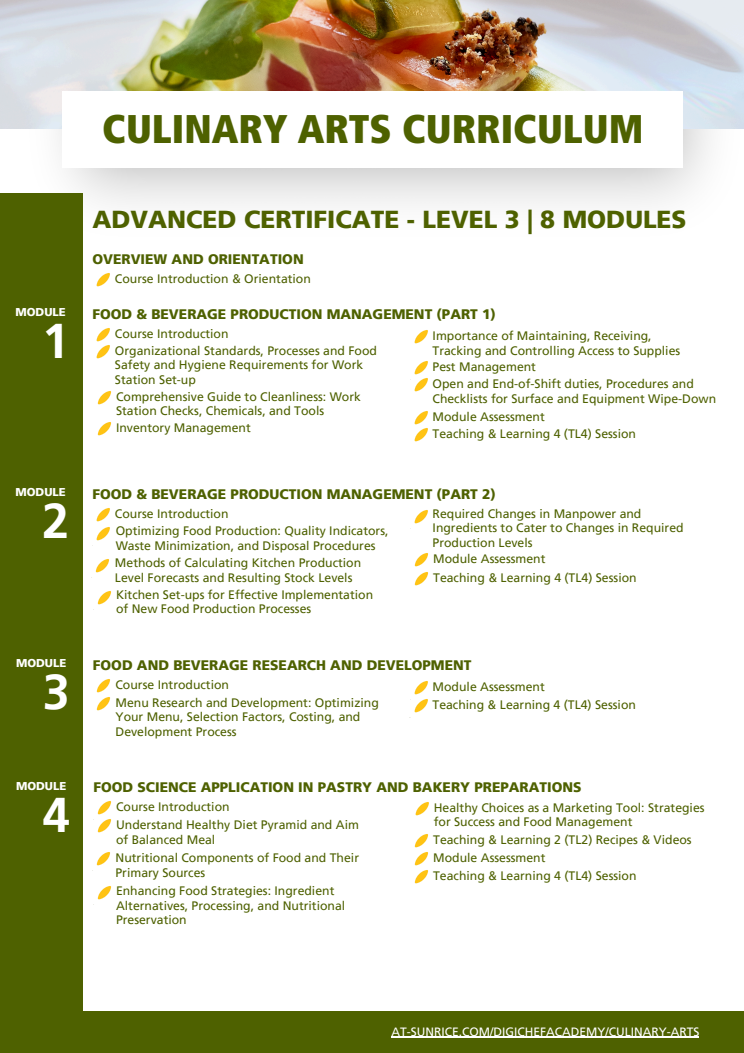
<style>
.page{position:relative;width:744px;height:1053px;background:#fff}
.page>*{position:absolute;margin:0;border:0;box-sizing:border-box;transform-origin:0 0}
.t1{font:700 48.56px "Frutiger LT Pro";color:#fff}
.t2{font:900 condensed 40px "Frutiger LT Std";color:#4e6100}
.t3{font:900 24.48px "Frutiger LT Pro";color:#4e6100}
.t4{font:900 13.76px "Frutiger LT Pro";color:#4e6100}
.t5{font:12.24px/14.5px "Frutiger LT Pro";color:#4e6100}
.t6{font:12px "Frutiger LT Pro";color:#fff}
.t7{font:900 11.32px "Frutiger LT Pro";color:#fff}
</style>
<div class="page">
<div style="left:0;top:1010px;width:744px;height:42px;background:#4e6100"></div>
<div style="left:0;top:193px;width:83px;height:839px;background:#4e6100"></div>
<img style="left:0;top:0;width:744px;height:128px">
<div style="left:62px;top:91px;width:620px;height:76px;background:#fff"></div>
<img style="left:96px;top:273px;width:14px;height:14px">
<img style="left:96px;top:328px;width:14px;height:13px">
<img style="left:96px;top:341px;width:14px;height:18px">
<img style="left:414px;top:330px;width:14px;height:14px">
<img style="left:414px;top:361px;width:14px;height:13px">
<img style="left:414px;top:411px;width:14px;height:13px">
<img style="left:414px;top:424px;width:14px;height:18px">
<img style="left:96px;top:508px;width:14px;height:14px">
<img style="left:414px;top:510px;width:14px;height:14px">
<img style="left:96px;top:527px;width:14px;height:14px">
<img style="left:95px;top:559px;width:14px;height:14px">
<img style="left:97px;top:591px;width:14px;height:14px">
<img style="left:414px;top:553px;width:14px;height:14px">
<img style="left:414px;top:572px;width:14px;height:14px">
<img style="left:96px;top:679px;width:14px;height:14px">
<img style="left:96px;top:697px;width:14px;height:14px">
<img style="left:414px;top:681px;width:14px;height:14px">
<img style="left:410px;top:699px;width:18px;height:14px">
<img style="left:97px;top:801px;width:14px;height:14px">
<img style="left:93px;top:819px;width:18px;height:14px">
<img style="left:97px;top:886px;width:14px;height:14px">
<img style="left:96px;top:852px;width:14px;height:14px">
<img style="left:415px;top:802px;width:14px;height:14px">
<img style="left:414px;top:834px;width:14px;height:14px">
<img style="left:414px;top:852px;width:14px;height:14px">
<img style="left:414px;top:870px;width:14px;height:14px">
<img style="left:97px;top:391px;width:14px;height:14px">
<img style="left:410px;top:374px;width:18px;height:18px">
<img style="left:97px;top:422px;width:14px;height:14px">
<hr style="left:391px;top:1036px;width:308px;height:1px;background:#fff">
<p class="t2" style="left:102px;top:113px;width:543px">CULINARY ARTS CURRICULUM</p>
<p class="t3" style="left:92px;top:204px;width:596px">ADVANCED CERTIFICATE - LEVEL 3 | 8 MODULES</p>
<p class="t4" style="left:92px;top:250px;width:213px">OVERVIEW AND ORIENTATION</p>
<p class="t5" style="left:115px;top:271px;width:197px">Course Introduction &amp; Orientation</p>
<p class="t7" style="left:16px;top:305px;width:52px">MODULE</p>
<p class="t4" style="left:92px;top:305px;width:405px">FOOD &amp; BEVERAGE PRODUCTION MANAGEMENT (PART 1)</p>
<p class="t1" style="left:42px;top:311px;width:29px">1</p>
<h2 class="t5" style="left:115px;top:326px;width:115px">Course Introduction</h2>
<p class="t5" style="left:433px;top:328px;width:249px">Importance of Maintaining, Receiving,<br>Tracking and Controlling Access to Supplies</p>
<h3 class="t5" style="left:433px;top:360px;width:105px">Pest Management</h3>
<p class="t5" style="left:433px;top:409px;width:114px">Module Assessment</p>
<p class="t5" style="left:433px;top:426px;width:205px">Teaching &amp; Learning 4 (TL4) Session</p>
<p class="t5" style="left:115px;top:343px;width:263px">Organizational Standards, Processes and Food<br>Safety and Hygiene Requirements for Work<br>Station Set-up</p>
<p class="t5" style="left:433px;top:376px;width:285px">Open and End-of-Shift duties, Procedures and<br>Checklists for Surface and Equipment Wipe-Down</p>
<p class="t5" style="left:116px;top:389px;width:246px">Comprehensive Guide to Cleanliness: Work<br>Station Checks, Chemicals, and Tools</p>
<p class="t5" style="left:116px;top:420px;width:136px">Inventory Management</p>
<p class="t7" style="left:16px;top:485px;width:52px">MODULE</p>
<p class="t1" style="left:42px;top:491px;width:29px">2</p>
<p class="t5" style="left:433px;top:506px;width:253px">Required Changes in Manpower and<br>Ingredients to Cater to Changes in Required<br>Production Levels</p>
<p class="t4" style="left:92px;top:485px;width:405px">FOOD &amp; BEVERAGE PRODUCTION MANAGEMENT (PART 2)</p>
<p class="t5" style="left:115px;top:506px;width:115px">Course Introduction</p>
<p class="t5" style="left:116px;top:523px;width:274px;line-height:14.6px">Optimizing Food Production: Quality Indicators,<br>Waste Minimization, and Disposal Procedures</p>
<p class="t5" style="left:115px;top:555px;width:248px;line-height:14.6px">Methods of Calculating Kitchen Production<br>Level Forecasts and Resulting Stock Levels</p>
<p class="t5" style="left:116px;top:587px;width:259px">Kitchen Set-ups for Effective Implementation of New Food Production Processes</p>
<p class="t5" style="left:433px;top:551px;width:114px">Module Assessment</p>
<p class="t5" style="left:433px;top:570px;width:205px">Teaching &amp; Learning 4 (TL4) Session</p>
<h3 class="t7" style="left:16px;top:656px;width:52px">MODULE</h3>
<p class="t1" style="left:43px;top:662px;width:29px">3</p>
<p class="t7" style="left:16px;top:778px;width:52px">MODULE</p>
<p class="t1" style="left:43px;top:784px;width:29px">4</p>
<p class="t4" style="left:93px;top:656px;width:380px">FOOD AND BEVERAGE RESEARCH AND DEVELOPMENT</p>
<p class="t5" style="left:116px;top:677px;width:115px">Course Introduction</p>
<p class="t5" style="left:433px;top:679px;width:114px">Module Assessment</p>
<p class="t5" style="left:116px;top:695px;width:265px">Menu Research and Development: Optimizing<br>Your Menu, Selection Factors, Costing, and<br>Development Process</p>
<p class="t5" style="left:433px;top:697px;width:205px">Teaching &amp; Learning 4 (TL4) Session</p>
<p class="t4" style="left:93px;top:779px;width:490px">FOOD SCIENCE APPLICATION IN PASTRY AND BAKERY PREPARATIONS</p>
<p class="t5" style="left:116px;top:799px;width:115px">Course Introduction</p>
<h3 class="t5" style="left:116px;top:817px;width:244px">Understand Healthy Diet Pyramid and Aim of Balanced Meal</h3>
<p class="t5" style="left:434px;top:800px;width:272px">Healthy Choices as a Marketing Tool: Strategies for Success and Food Management</p>
<p class="t5" style="left:433px;top:832px;width:260px">Teaching &amp; Learning 2 (TL2) Recipes &amp; Videos</p>
<p class="t5" style="left:433px;top:850px;width:114px">Module Assessment</p>
<p class="t5" style="left:433px;top:867px;width:205px">Teaching &amp; Learning 4 (TL4) Session</p>
<p class="t5" style="left:116px;top:850px;width:245px">Nutritional Components of Food and Their<br>Primary Sources</p>
<p class="t5" style="left:116px;top:883px;width:231px">Enhancing Food Strategies: Ingredient<br>Alternatives, Processing, and Nutritional<br>Preservation</p>
<p class="t6" style="left:391px;top:1024px;width:309px">AT-SUNRICE.COM/DIGICHEFACADEMY/CULINARY-ARTS</p>
</div>
